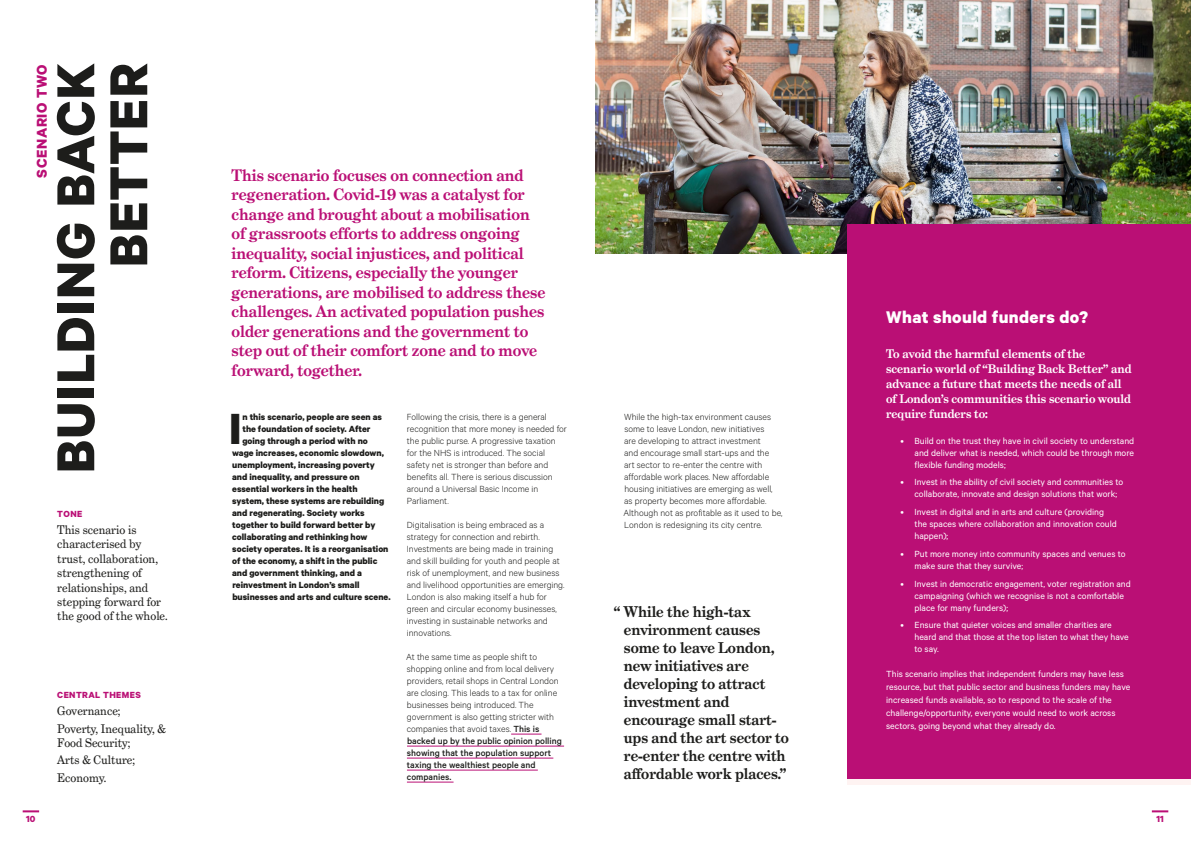
<style>
.page{position:relative;width:1191px;height:842px;background:#fff}
.page>*{position:absolute;margin:0;border:0;box-sizing:border-box;transform-origin:0 0}
.t1{font:700 60px/53px "Calibre";letter-spacing:.02em;color:#1d1d1b;text-align:right}
.t2{font:700 49.1px "Calibre";color:#1d1d1b}
.t3{font:700 19px "Calibre";letter-spacing:.02em;color:#fff}
.t4{font:700 16px/19.5px "Grad";color:#ba0f75}
.t5{font:700 16px "Calibre";letter-spacing:.04em;color:#ba0f75}
.t6{font:700 15px/18px "Grad";color:#1d1d1b}
.t7{font:12px/14.4px "Grad";color:#1d1d1b}
.t8{font:700 12px/15px "Grad";color:#fff}
.t9{font:300 10px/12px "Calibre";color:#1d1d1b}
.t10{font:10px/12px "Calibre";color:#fff}
.t11{font:700 10px "Calibre";color:#1d1d1b}
.t12{font:700 10px "Calibre";letter-spacing:.04em;color:#ba0f75}
.s1{font-weight:500}
</style>
<div class="page">
<img style="left:595px;top:0;width:596px;height:254px">
<hr style="left:511px;top:734px;width:30px;height:1px;background:#ba0f75">
<hr style="left:407px;top:746px;width:157px;height:1px;background:#ba0f75">
<hr style="left:407px;top:758px;width:146px;height:1px;background:#ba0f75">
<hr style="left:407px;top:770px;width:131px;height:1px;background:#ba0f75">
<hr style="left:407px;top:782px;width:46px;height:1px;background:#ba0f75">
<div style="left:848px;top:225px;width:343px;height:560px;background:#ba0f75"></div>
<div style="left:848px;top:780px;width:343px;height:5px;background:#fef3f2"></div>
<svg style="left:1151px;top:810px;width:17px;height:2px"></svg>
<svg style="left:23px;top:810px;width:16px;height:2px"></svg>
<h3 class="t5" style="left:32px;top:178px;width:115px;rotate:-90deg">SCENARIO TWO</h3>
<h1 class="t1" style="left:47px;top:473px;width:412px;rotate:-90deg">BUILDING BACK<br>BETTER</h1>
<p class="t12" style="left:57px;top:508px;width:27px">TONE</p>
<p class="t7" style="left:57px;top:523px;width:112px">This scenario is characterised by trust, collaboration, strengthening of relationships, and stepping forward for the good of the whole.</p>
<p class="t12" style="left:57px;top:689px;width:85px">CENTRAL THEMES</p>
<p class="t7" style="left:57px;top:703px;width:110px;line-height:17.2px">Governance;<br>Poverty, Inequality, &amp;</p>
<p class="t7" style="left:57px;top:734px;width:79px;line-height:17.2px">Food Security;<br>Arts &amp; Culture;<br>Economy.</p>
<p class="t4" style="left:231px;top:165px;width:315px">This scenario focuses on connection and regeneration. Covid-19 was a catalyst for change and brought about a mobilisation of grassroots efforts to address ongoing inequality, social injustices, and political reform. Citizens, especially the younger generations, are mobilised to address these challenges. An activated population pushes older generations and the government to step out of their comfort zone and to move forward, together.</p>
<p class="t9" style="left:407px;top:410px;width:162px">Following the crisis, there is a general recognition that more money is needed for the public purse. A progressive taxation for the NHS is introduced. The social safety net is stronger than before and benefits all. There is serious discussion around a Universal Basic Income in Parliament.</p>
<p class="t9" style="left:407px;top:518px;width:159px">Digitalisation is being embraced as a strategy for connection and rebirth.<br>Investments are being made in training and skill building for youth and people at risk of unemployment, and new business and livelihood opportunities are emerging.<br>London is also making itself a hub for green and circular economy businesses, investing in sustainable networks and innovations.</p>
<p class="t9" style="left:406px;top:650px;width:157px">At the same time as people shift to shopping online and from local delivery providers, retail shops in Central London are closing. This leads to a tax for online businesses being introduced. The government is also getting stricter with companies that avoid taxes. <span class="s1">This is backed up by the public opinion polling showing that the population support taxing the wealthiest people and companies.</span></p>
<h2 class="t2" style="left:229px;top:399px;width:14px">I</h2>
<p class="t11" style="left:242px;top:411px;width:141px">n this scenario, people are seen as</p>
<p class="t11" style="left:242px;top:423px;width:129px">the foundation of society. After</p>
<p class="t11" style="left:242px;top:435px;width:127px">going through a period with no</p>
<p class="t11" style="left:232px;top:447px;width:153px">wage increases, economic slowdown,</p>
<p class="t11" style="left:232px;top:459px;width:144px">unemployment, increasing poverty</p>
<p class="t11" style="left:232px;top:471px;width:129px">and inequality, and pressure on</p>
<p class="t11" style="left:232px;top:483px;width:127px">essential workers in the health</p>
<p class="t11" style="left:232px;top:495px;width:153px">system, these systems are rebuilding</p>
<p class="t11" style="left:232px;top:507px;width:134px">and regenerating. Society works</p>
<p class="t11" style="left:232px;top:519px;width:145px">together to build forward better by</p>
<p class="t11" style="left:232px;top:531px;width:137px">collaborating and rethinking how</p>
<p class="t11" style="left:232px;top:543px;width:158px">society operates. It is a reorganisation</p>
<p class="t11" style="left:232px;top:555px;width:147px">of the economy, a shift in the public</p>
<p class="t11" style="left:232px;top:567px;width:131px">and government thinking, and a</p>
<p class="t11" style="left:232px;top:579px;width:129px">reinvestment in London’s small</p>
<p class="t11" style="left:232px;top:591px;width:160px">businesses and arts and culture scene.</p>
<p class="t9" style="left:623px;top:410px;width:161px">While the high-tax environment causes some to leave London, new initiatives<br>are developing to attract investment<br>and encourage small start-ups and the<br>art sector to re-enter the centre with affordable work places. New affordable housing initiatives are emerging as well, as property becomes more affordable.<br>Although not as profitable as it used to be, London is redesigning its city centre.</p>
<h3 class="t6" style="left:624px;top:603px;width:167px;text-indent:-10px">“ While the high-tax environment causes some to leave London, new initiatives are developing to attract investment and encourage small start&shy;ups and the art sector to re-enter the centre with affordable work places.”</h3>
<h3 class="t3" style="left:886px;top:305px;width:203px">What should funders do?</h3>
<p class="t8" style="left:886px;top:346px;width:247px">To avoid the harmful elements of the scenario world of “Building Back Better” and advance a future that meets the needs of all of London’s communities this scenario would require funders to:</p>
<p class="t10" style="left:914px;top:434px;width:221px;text-align:justify;text-indent:-14px">• Build on the trust they have in civil society to understand and deliver what is needed, which could be through more flexible funding models;</p>
<p class="t10" style="left:914px;top:476px;width:210px;text-indent:-14px">• Invest in the ability of civil society and communities to collaborate, innovate and design solutions that work;</p>
<p class="t10" style="left:914px;top:506px;width:204px;text-indent:-14px">• Invest in digital and in arts and culture (providing the spaces where collaboration and innovation could happen);</p>
<p class="t10" style="left:914px;top:547px;width:213px;text-indent:-14px">• Put more money into community spaces and venues to make sure that they survive;</p>
<p class="t10" style="left:914px;top:577px;width:218px;text-indent:-14px">• Invest in democratic engagement, voter registration and campaigning (which we recognise is not a comfortable place for many funders);</p>
<p class="t10" style="left:914px;top:619px;width:216px;text-indent:-14px">• Ensure that quieter voices and smaller charities are heard and that those at the top listen to what they have to say.</p>
<p class="t10" style="left:886px;top:666px;width:246px;line-height:13px">This scenario implies that independent funders may have less resource, but that public sector and business funders may have increased funds available, so to respond to the scale of the challenge/opportunity, everyone would need to work across sectors, going beyond what they already do.</p>
<p class="t12" style="left:26px;top:812px;width:11px">10</p>
<p class="t12" style="left:1156px;top:812px;width:9px">11</p>
</div>
